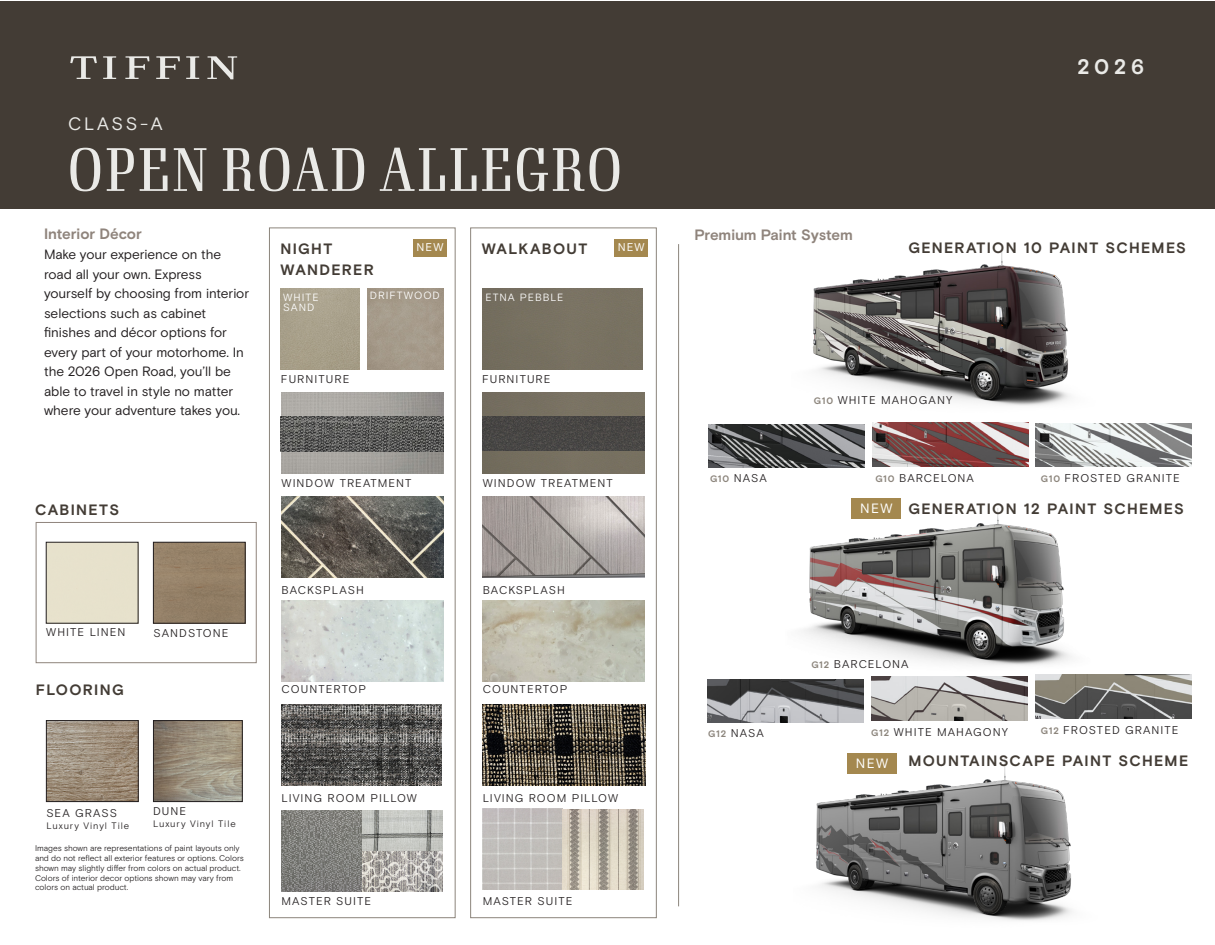
<style>
.page{position:relative;width:1215px;height:945px;background:#fff}
.page>*{position:absolute;margin:0;border:0;box-sizing:border-box;transform-origin:0 0}
.t1{font:60px "Gimlet Display Condensed";letter-spacing:.05em;color:#eaeae7}
.t2{font:700 21px "Basis Grotesque Pro";color:#eaeae7}
.t3{font:18px "Basis Grotesque Pro";letter-spacing:.14em;color:#eaeae7}
.t4{font:700 15px/21px "Basis Grotesque Pro";letter-spacing:.085em;color:#433c35}
.t5{font:700 15px "Basis Grotesque Pro";color:#8f847c}
.t6{font:13.5px/19.5px "Basis Grotesque Pro";letter-spacing:-.01em;color:#231f20}
.t7{font:13.5px "Basis Grotesque Pro";letter-spacing:.095em;color:#fff}
.t8{font:11.25px "Basis Grotesque Pro Off White";letter-spacing:.09em;color:#231f20}
.t9{font:11.25px "Basis Grotesque Pro";letter-spacing:.095em;color:#fff}
.t10{font:10.5px/10.5px "Basis Grotesque Pro Off White";letter-spacing:.09em;color:#fff}
.t11{font:9.3px "Basis Grotesque Pro Off White";letter-spacing:.1em;color:#231f20}
.t12{font:8.25px/9.8px "Basis Grotesque Pro Off White";letter-spacing:-.01em;color:#231f20}
.s1{font-family:"Basis Grotesque Pro";font-weight:700;font-size:9.3px;color:#8c857c}
</style>
<div class="page">
<div style="left:0;top:1px;width:1215px;height:208px;background:#433c35"></div>
<img style="left:1036px;top:423px;width:156px;height:43px">
<div style="left:155px;top:544px;width:89px;height:78px;background:#948067"></div>
<div style="left:153px;top:542px;width:93px;height:82px;border:1px solid #231f20"></div>
<div style="left:269px;top:228px;width:186px;height:690px;background:#fff;border:1px solid #8c857c"></div>
<img style="left:282px;top:600px;width:161px;height:81px">
<img style="left:282px;top:705px;width:160px;height:81px">
<img style="left:281px;top:811px;width:81px;height:81px">
<svg style="left:362px;top:811px;width:81px;height:40px;fill:#c5c7c2"></svg>
<svg style="left:362px;top:851px;width:81px;height:41px"></svg>
<img style="left:281px;top:392px;width:162px;height:81px">
<img style="left:282px;top:496px;width:161px;height:81px">
<div style="left:852px;top:498px;width:49px;height:21px;background:#a4884f"></div>
<div style="left:281px;top:288px;width:78px;height:81px;background:#a9a18b"></div>
<hr style="left:678px;top:244px;width:1px;height:662px;background:#8c857c">
<img style="left:155px;top:722px;width:86px;height:78px">
<div style="left:153px;top:720px;width:90px;height:82px;border:1px solid #231f20"></div>
<img style="left:813px;top:252px;width:257px;height:154px">
<img style="left:872px;top:423px;width:157px;height:43px">
<img style="left:708px;top:424px;width:156px;height:43px">
<div style="left:413px;top:239px;width:34px;height:17px;background:#a4884f"></div>
<img style="left:1036px;top:675px;width:156px;height:43px">
<img style="left:803px;top:509px;width:307px;height:168px">
<img style="left:871px;top:677px;width:157px;height:43px">
<img style="left:708px;top:679px;width:156px;height:43px">
<svg style="left:70px;top:56px;width:27px;height:23px"></svg>
<svg style="left:103px;top:56px;width:13px;height:23px"></svg>
<svg style="left:125px;top:56px;width:24px;height:23px"></svg>
<svg style="left:156px;top:56px;width:24px;height:23px"></svg>
<svg style="left:186px;top:56px;width:13px;height:23px"></svg>
<svg style="left:207px;top:56px;width:30px;height:23px"></svg>
<div style="left:46px;top:542px;width:92px;height:82px;border:1px solid #231f20"></div>
<img style="left:48px;top:722px;width:89px;height:78px">
<div style="left:46px;top:720px;width:93px;height:82px;border:1px solid #231f20"></div>
<div style="left:36px;top:522px;width:221px;height:141px;border:1px solid #8f847c"></div>
<div style="left:470px;top:228px;width:187px;height:690px;background:#fff;border:1px solid #8c857c"></div>
<img style="left:483px;top:600px;width:161px;height:81px">
<img style="left:482px;top:809px;width:80px;height:81px">
<svg style="left:562px;top:809px;width:82px;height:81px"></svg>
<img style="left:482px;top:704px;width:163px;height:81px">
<div style="left:482px;top:392px;width:162px;height:81px;background:#777060"></div>
<img style="left:483px;top:496px;width:161px;height:81px">
<div style="left:482px;top:288px;width:160px;height:81px;background:#777161"></div>
<div style="left:614px;top:239px;width:34px;height:17px;background:#a4884f"></div>
<img style="left:816px;top:756px;width:256px;height:165px">
<div style="left:847px;top:753px;width:50px;height:21px;background:#a4884f"></div>
<img style="left:281px;top:417px;width:162px;height:34px">
<img style="left:483px;top:416px;width:161px;height:34px">
<p class="t3" style="left:68px;top:113px;width:96px">CLASS-A</p>
<p class="t1" style="left:68px;top:129px;width:555px">OPEN ROAD ALLEGRO</p>
<p class="t5" style="left:44px;top:225px;width:99px">Interior Décor</p>
<p class="t6" style="left:44px;top:245px;width:207px">Make your experience on the road all your own. Express yourself by choosing from interior selections such as cabinet finishes and décor options for every part of your motorhome. In the 2026 Open Road, you’ll be able to travel in style no matter where your adventure takes you.</p>
<p class="t4" style="left:35px;top:500px;width:86px">CABINETS</p>
<p class="t8" style="left:46px;top:625px;width:81px">WHITE LINEN</p>
<p class="t4" style="left:36px;top:680px;width:89px">FLOORING</p>
<p class="t8" style="left:153px;top:626px;width:77px">SANDSTONE</p>
<p class="t4" style="left:281px;top:239px;width:95px">NIGHT<br>WANDERER</p>
<p class="t9" style="left:417px;top:241px;width:28px">NEW</p>
<p class="t10" style="left:283px;top:292px;width:37px">WHITE<br>SAND</p>
<p class="t10" style="left:370px;top:291px;width:72px">DRIFTWOOD</p>
<p class="t8" style="left:281px;top:373px;width:70px">FURNITURE</p>
<p class="t8" style="left:282px;top:477px;width:132px">WINDOW TREATMENT</p>
<p class="t8" style="left:282px;top:584px;width:84px">BACKSPLASH</p>
<p class="t8" style="left:282px;top:683px;width:86px">COUNTERTOP</p>
<p class="t4" style="left:482px;top:239px;width:107px">WALKABOUT</p>
<p class="t10" style="left:485px;top:292px;width:80px">ETNA PEBBLE</p>
<p class="t8" style="left:482px;top:373px;width:70px">FURNITURE</p>
<p class="t9" style="left:618px;top:241px;width:28px">NEW</p>
<p class="t8" style="left:483px;top:477px;width:132px">WINDOW TREATMENT</p>
<p class="t8" style="left:483px;top:584px;width:84px">BACKSPLASH</p>
<p class="t8" style="left:483px;top:683px;width:86px">COUNTERTOP</p>
<p class="t8" style="left:46px;top:807px;width:72px">SEA GRASS</p>
<p class="t11" style="left:46px;top:821px;width:84px">Luxury Vinyl Tile</p>
<p class="t8" style="left:153px;top:804px;width:35px">DUNE</p>
<p class="t11" style="left:153px;top:818px;width:84px">Luxury Vinyl Tile</p>
<p class="t12" style="left:35px;top:844px;width:210px">Images shown are representations of paint layouts only and do not reflect all exterior features or options. Colors shown may slightly differ from colors on actual product.<br>Colors of interior decor options shown may vary from colors on actual product.</p>
<p class="t8" style="left:282px;top:791px;width:137px">LIVING ROOM PILLOW</p>
<p class="t8" style="left:282px;top:895px;width:91px">MASTER SUITE</p>
<p class="t8" style="left:483px;top:791px;width:137px">LIVING ROOM PILLOW</p>
<p class="t8" style="left:483px;top:895px;width:91px">MASTER SUITE</p>
<p class="t2" style="left:1078px;top:55px;width:68px">2026</p>
<p class="t5" style="left:694px;top:226px;width:160px">Premium Paint System</p>
<p class="t4" style="left:908px;top:238px;width:279px">GENERATION 10 PAINT SCHEMES</p>
<p class="t8" style="left:814px;top:393px;width:140px"><span class="s1">G10</span> WHITE MAHOGANY</p>
<p class="t8" style="left:710px;top:472px;width:58px"><span class="s1">G10</span> NASA</p>
<p class="t8" style="left:875px;top:472px;width:100px"><span class="s1">G10</span> BARCELONA</p>
<p class="t8" style="left:1041px;top:472px;width:141px"><span class="s1">G10</span> FROSTED GRANITE</p>
<p class="t7" style="left:860px;top:501px;width:34px">NEW</p>
<p class="t4" style="left:908px;top:499px;width:277px">GENERATION 12 PAINT SCHEMES</p>
<p class="t8" style="left:811px;top:658px;width:99px"><span class="s1">G12</span> BARCELONA</p>
<p class="t8" style="left:708px;top:727px;width:57px"><span class="s1">G12</span> NASA</p>
<p class="t8" style="left:871px;top:726px;width:138px"><span class="s1">G12</span> WHITE MAHAGONY</p>
<p class="t8" style="left:1041px;top:724px;width:139px"><span class="s1">G12</span> FROSTED GRANITE</p>
<p class="t7" style="left:856px;top:756px;width:34px">NEW</p>
<p class="t4" style="left:908px;top:750px;width:281px">MOUNTAINSCAPE PAINT SCHEME</p>
</div>
